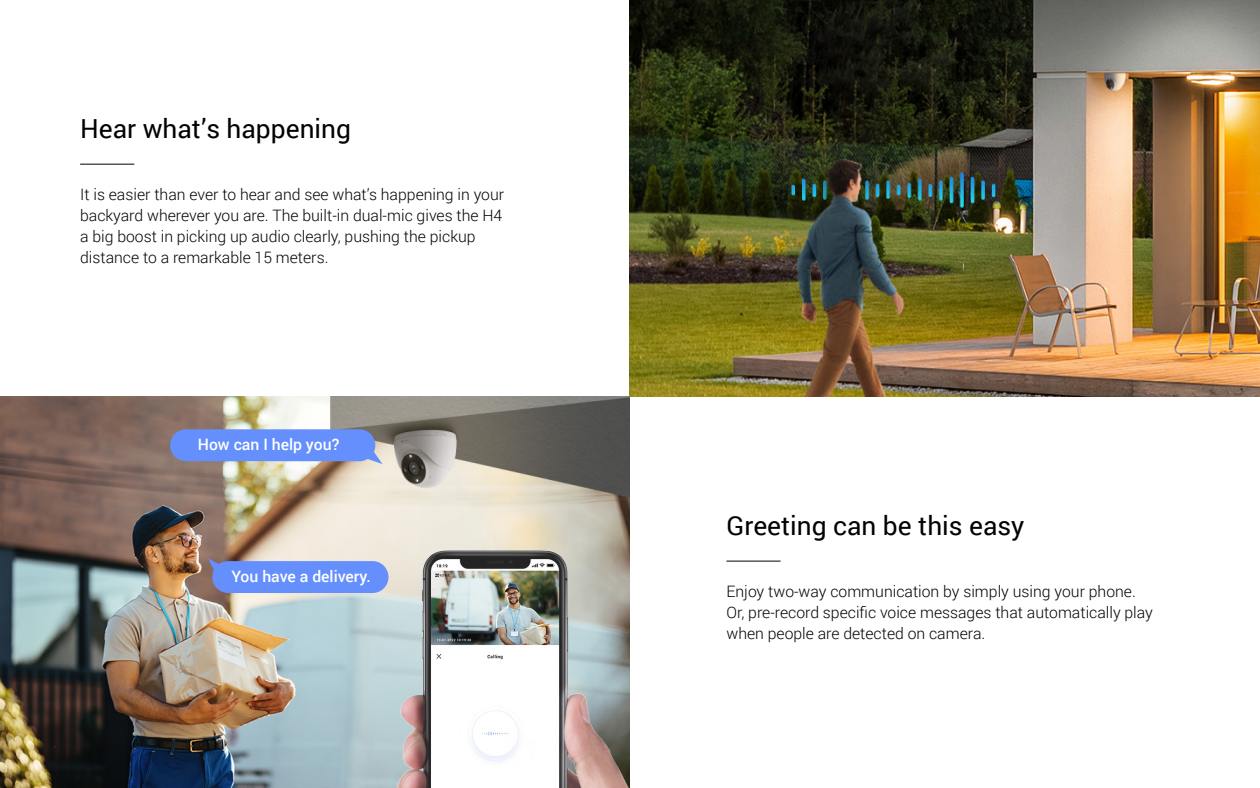
<style>
.page{position:relative;width:1260px;height:788px;background:#fff}
.page>*{position:absolute;margin:0;border:0;box-sizing:border-box;transform-origin:0 0}
.t1{font:26.25px "Roboto";color:#020202}
.t2{font:300 15.75px/21px "Roboto";color:#020202}
.t3{font:500 15.75px "Roboto";color:#fff}
</style>
<div class="page">
<img style="left:630px;top:0;width:630px;height:396px">
<hr style="left:80px;top:164px;width:54px;height:1px;background:#020202">
<hr style="left:726px;top:560px;width:55px;height:1px;background:#020202">
<img style="left:0;top:396px;width:630px;height:392px">
<img style="left:390px;top:551px;width:240px;height:236px">
<div style="left:170px;top:429px;width:205px;height:32px;background:#648ffc;border-radius:16px"></div>
<div style="left:212px;top:561px;width:176px;height:32px;background:#648ffc;border-radius:16px"></div>
<svg style="left:365px;top:451px;width:18px;height:13px"></svg>
<svg style="left:208px;top:558px;width:17px;height:14px"></svg>
<h1 class="t1" style="left:80px;top:110px;width:272px">Hear what’s happening</h1>
<p class="t2" style="left:80px;top:184px;width:426px">It is easier than ever to hear and see what’s happening in your backyard wherever you are. The built-in dual-mic gives the H4 a big boost in picking up audio clearly, pushing the pickup distance to a remarkable 15 meters.</p>
<p class="t3" style="left:198px;top:433px;width:143px">How can I help you?</p>
<p class="t3" style="left:232px;top:565px;width:141px">You have a delivery.</p>
<h1 class="t1" style="left:726px;top:507px;width:300px">Greeting can be this easy</h1>
<p class="t2" style="left:726px;top:580px;width:428px">Enjoy two-way communication by simply using your phone.<br>Or, pre-record specific voice messages that automatically play when people are detected on camera.</p>
</div>
